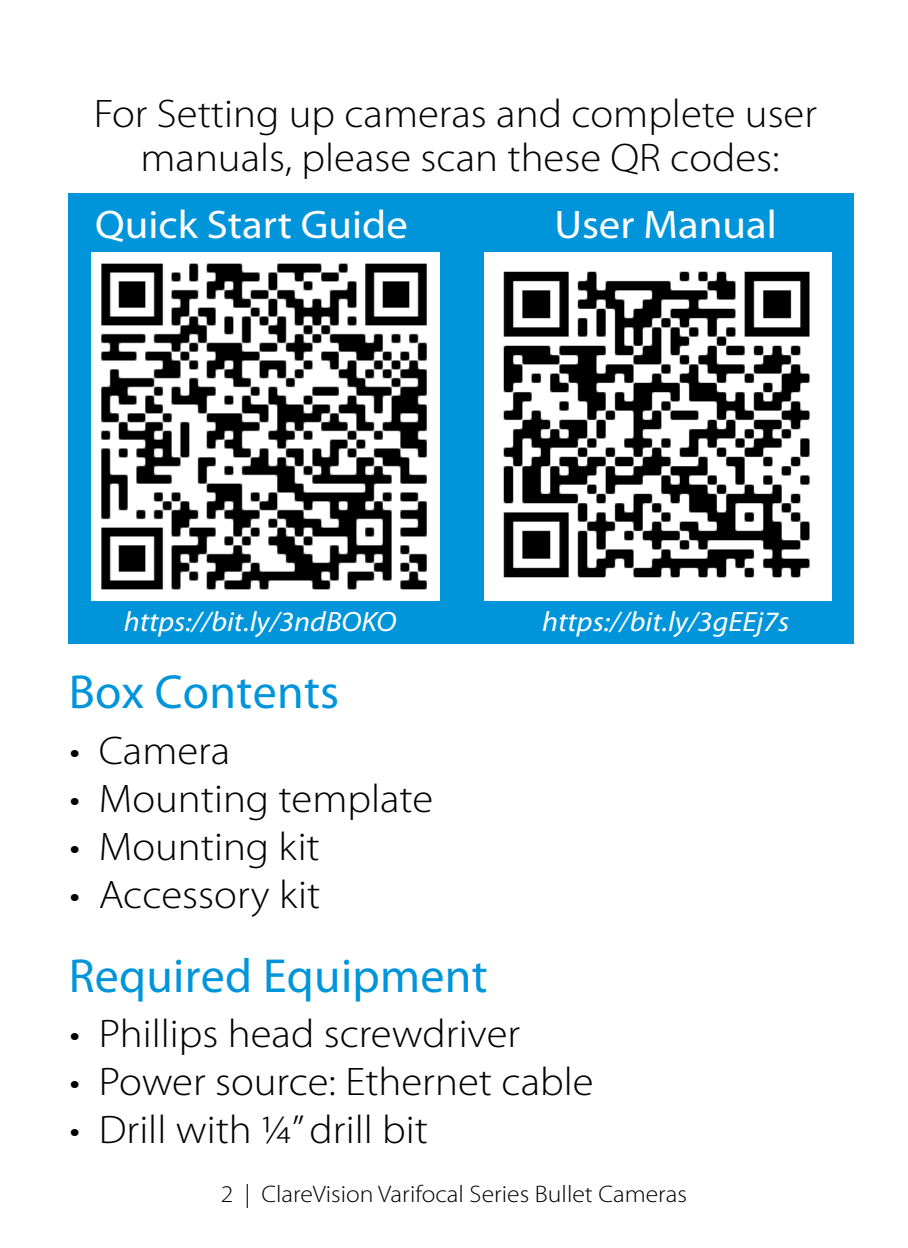
<style>
.page{position:relative;width:908px;height:1248px;background:#fff}
.page>*{position:absolute;margin:0;border:0;box-sizing:border-box;transform-origin:0 0}
.t1{font:48px "Myriad Pro";letter-spacing:.005em;color:#0095da}
.t2{font:300 40px "Myriad Pro";color:#000;scale:1.07 1}
.t3{font:300 40px/44px "Myriad Pro";color:#040000;text-align:center;scale:1.07 1}
.t4{font:40px "Myriad Pro";color:#fff;scale:1.07 1}
.t5{font:italic 28px "Myriad Pro";color:#fff;scale:1.07 1}
.t6{font:300 24px "Myriad Pro";color:#040000;scale:1.07 1}
</style>
<div class="page">
<div style="left:68px;top:193px;width:785px;height:450px;background:#0095da"></div>
<img style="left:91px;top:252px;width:348px;height:348px">
<img style="left:484px;top:252px;width:347px;height:348px">
<p class="t3" style="left:94px;top:91px;width:677px">For Setting up cameras and complete user manuals, please scan these QR codes:</p>
<p class="t4" style="left:95px;top:199px;width:293px">Quick Start Guide</p>
<p class="t4" style="left:554px;top:199px;width:209px">User Manual</p>
<p class="t5" style="left:124px;top:604px;width:256px">https://bit.ly/3ndBOKO</p>
<p class="t1" style="left:69px;top:662px;width:272px">Box Contents</p>
<p class="t2" style="left:69px;top:726px;width:152px">• Camera</p>
<p class="t2" style="left:69px;top:774px;width:341px">• Mounting template</p>
<p class="t2" style="left:69px;top:822px;width:235px">• Mounting kit</p>
<p class="t2" style="left:69px;top:870px;width:236px">• Accessory kit</p>
<p class="t5" style="left:542px;top:604px;width:232px">https://bit.ly/3gEEj7s</p>
<p class="t1" style="left:69px;top:945px;width:420px">Required Equipment</p>
<p class="t2" style="left:69px;top:1009px;width:422px">• Phillips head screwdriver</p>
<p class="t2" style="left:69px;top:1057px;width:491px">• Power source: Ethernet cable</p>
<p class="t2" style="left:69px;top:1105px;width:336px">• Drill with ¼” drill bit</p>
<p class="t6" style="left:221px;top:1179px;width:437px">2 | ClareVision Varifocal Series Bullet Cameras</p>
</div>
